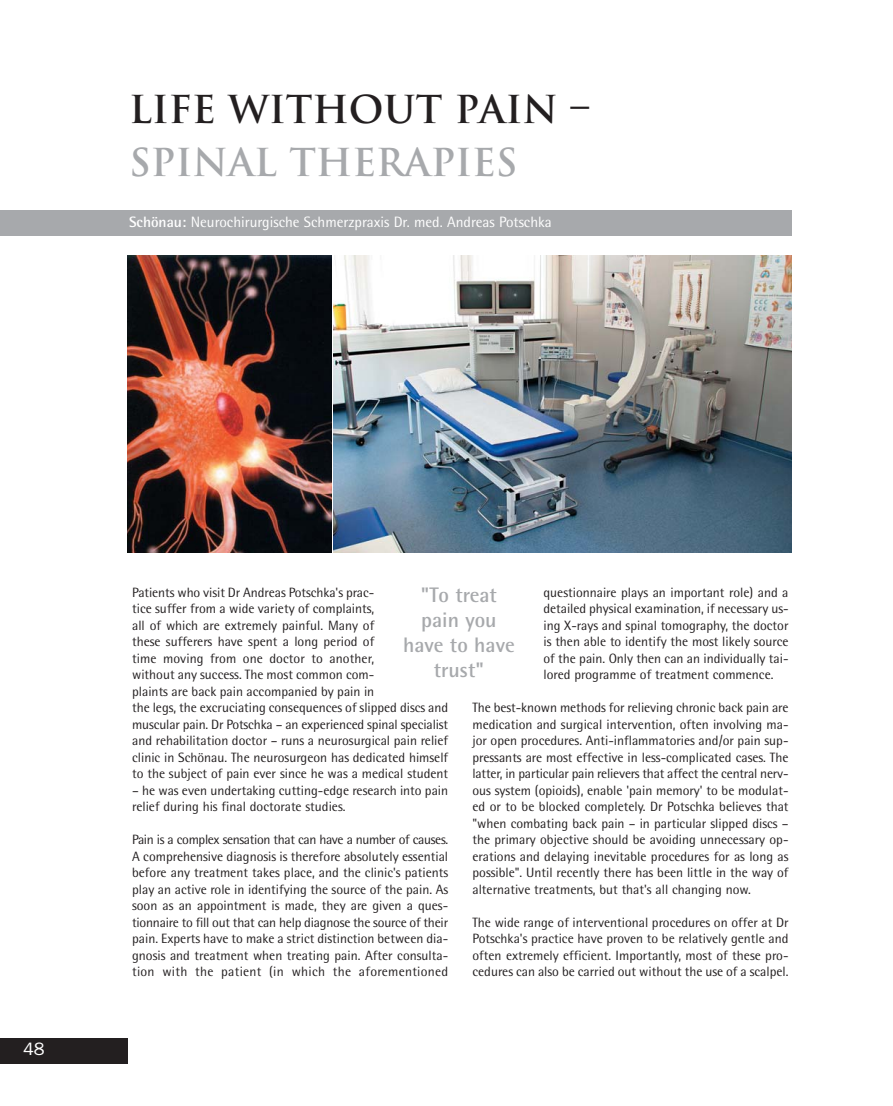
<style>
.page{position:relative;width:893px;height:1106px;background:#fff}
.page>*{position:absolute;margin:0;border:0;box-sizing:border-box;transform-origin:0 0}
.t1{font:700 37.5px "Trajan";color:#231f20}
.t2{font:700 37.5px "Trajan";color:#a7a9ac}
.t3{font:700 21px/25.2px "Rotis Semi Sans";color:#a7a9ac;text-align:center}
.t4{font:18px "Franklin Gothic";color:#fff}
.t5{font:15px "Rotis Semi Sans";color:#fff}
.t6{font:13.5px/16.5px "Rotis Semi Sans";color:#231f20;text-align:justify}
.s1{font-weight:700}
</style>
<div class="page">
<div style="left:0;top:1037px;width:128px;height:26px;background:#231f20"></div>
<div style="left:0;top:211px;width:791px;height:25px;background:#a7a9ac"></div>
<img style="left:128px;top:255px;width:204px;height:298px">
<img style="left:334px;top:255px;width:457px;height:298px">
<h1 class="t1" style="left:129px;top:88px;width:461px">LIFE WITHOUT PAIN –</h1>
<h1 class="t2" style="left:129px;top:141px;width:390px">SPINAL THERAPIES</h1>
<p class="t5" style="left:129px;top:216px;width:424px"><span class="s1">Schönau:</span> Neurochirurgische Schmerzpraxis Dr. med. Andreas Potschka</p>
<h3 class="t4" style="left:23px;top:1042px;width:23px">48</h3>
<p class="t6" style="left:543px;top:585px;width:246px">questionnaire plays an important role) and a detailed physical examination, if necessary us&shy;ing X-rays and spinal tomography, the doctor is then able to identify the most likely source of the pain. Only then can an individually tai&shy;lored programme of treatment commence.</p>
<p class="t6" style="left:472px;top:701px;width:317px">The best-known methods for relieving chronic back pain are medication and surgical intervention, often involving ma&shy;jor open procedures. Anti-inflammatories and/or pain sup&shy;pressants are most effective in less-complicated cases. The latter, in particular pain relievers that affect the central nerv&shy;ous system (opioids), enable 'pain memory' to be modulat&shy;ed or to be blocked completely. Dr Potschka believes that "when combating back pain – in particular slipped discs – the primary objective should be avoiding unnecessary op&shy;erations and delaying inevitable procedures for as long as possible". Until recently there has been little in the way of alternative treatments, but that's all changing now.</p>
<p class="t6" style="left:472px;top:915px;width:317px">The wide range of interventional procedures on offer at Dr Potschka's practice have proven to be relatively gentle and often extremely efficient. Importantly, most of these pro&shy;cedures can also be carried out without the use of a scalpel.</p>
<h2 class="t3" style="left:403px;top:584px;width:113px">"To treat pain you have to have trust"</h2>
<p class="t6" style="left:132px;top:585px;width:317px;text-align:left">Patients who visit Dr Andreas Potschka's prac-<br>tice suffer from a wide variety of complaints,<br>all of which are extremely painful. Many of<br>these sufferers have spent a long period of<br>time moving from one doctor to another,<br>without any success. The most common com-<br>plaints are back pain accompanied by pain in<br>the legs, the excruciating consequences of slipped discs and muscular pain. Dr Potschka – an experienced spinal specialist and rehabilitation doctor – runs a neurosurgical pain relief clinic in Schönau. The neurosurgeon has dedicated himself to the subject of pain ever since he was a medical student</p>
<p class="t6" style="left:132px;top:783px;width:317px">– he was even undertaking cutting-edge research into pain relief during his final doctorate studies.</p>
<p class="t6" style="left:132px;top:833px;width:317px">Pain is a complex sensation that can have a number of causes.<br>A comprehensive diagnosis is therefore absolutely essential before any treatment takes place, and the clinic's patients play an active role in identifying the source of the pain. As soon as an appointment is made, they are given a ques&shy;tionnaire to fill out that can help diagnose the source of their pain. Experts have to make a strict distinction between dia&shy;gnosis and treatment when treating pain. After consulta&shy;tion with the patient (in which the aforementioned</p>
</div>
